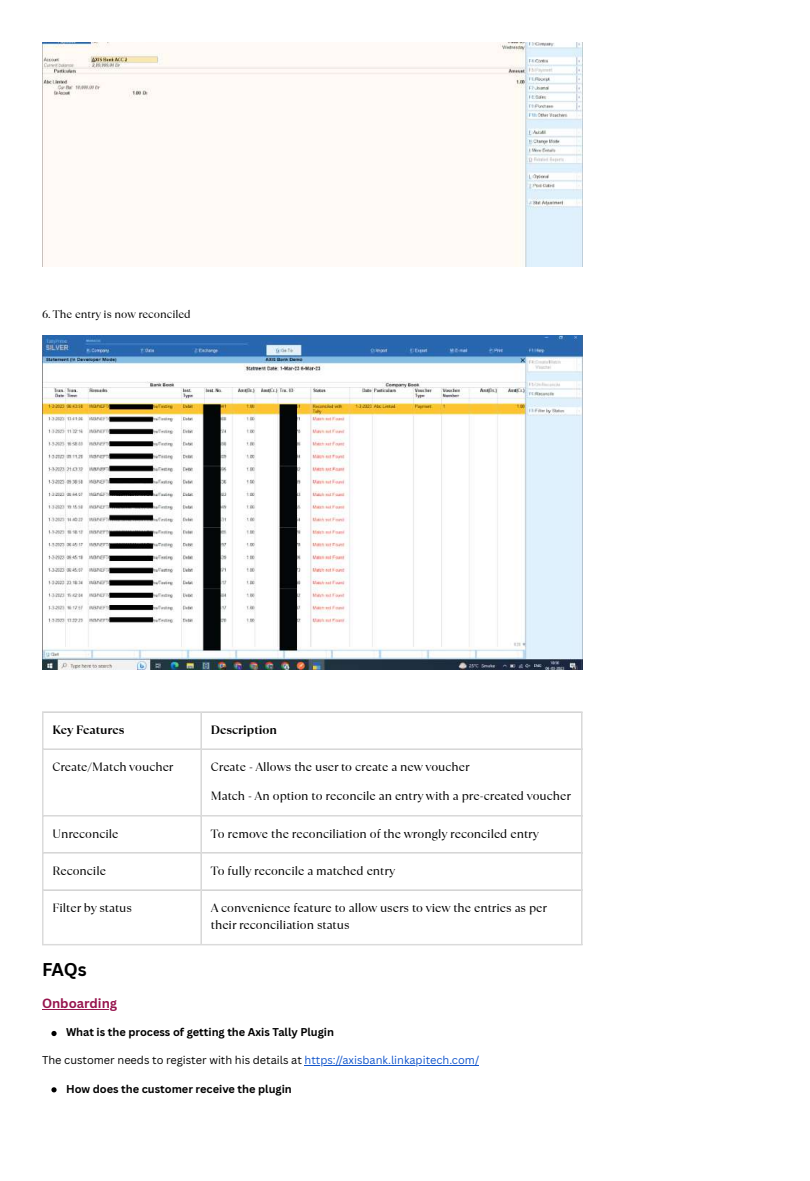
<style>
.page{position:relative;width:810px;height:1181px;background:#fff}
.page>*{position:absolute;margin:0;border:0;box-sizing:border-box;transform-origin:0 0}
.t1{font:700 18px "Canva Sans";color:#000}
.t2{font:700 13.05px "Canva Sans";color:#97144d}
.t3{font:12px/17.2px "TT Ramillas";color:#000}
.t4{font:700 12px "TT Ramillas";color:#000}
.t5{font:700 10.95px "Canva Sans";color:#000}
.t6{font:10.95px "Canva Sans";color:#000}
.t7{font:10.95px "TT Ramillas";color:#000}
.s1{color:#15c}
</style>
<div class="page">
<hr style="left:42px;top:1008px;width:75px;height:1px;background:#97144d">
<hr style="left:305px;top:1065px;width:174px;height:1px;background:#15c">
<img style="left:42px;top:42px;width:541px;height:224px">
<img style="left:42px;top:336px;width:541px;height:334px">
<hr style="left:42px;top:712px;width:2px;height:231px;background:#dbdbdb">
<hr style="left:200px;top:712px;width:2px;height:231px;background:#dbdbdb">
<hr style="left:581px;top:712px;width:2px;height:231px;background:#dbdbdb">
<hr style="left:42px;top:711px;width:541px;height:1px;background:#dbdbdb">
<hr style="left:42px;top:748px;width:541px;height:2px;background:#dbdbdb">
<hr style="left:42px;top:815px;width:541px;height:1px;background:#dbdbdb">
<hr style="left:42px;top:852px;width:541px;height:1px;background:#dbdbdb">
<hr style="left:42px;top:889px;width:541px;height:1px;background:#dbdbdb">
<hr style="left:42px;top:943px;width:541px;height:2px;background:#dbdbdb">
<svg style="left:51px;top:1031px;width:6px;height:5px"></svg>
<svg style="left:51px;top:1087px;width:6px;height:5px"></svg>
<p class="t7" style="left:42px;top:307px;width:150px">6. The entry is now reconciled</p>
<p class="t4" style="left:53px;top:721px;width:74px">Key Features</p>
<p class="t4" style="left:211px;top:721px;width:68px">Description</p>
<p class="t3" style="left:53px;top:758px;width:123px">Create/Match voucher</p>
<p class="t3" style="left:211px;top:758px;width:260px">Create - Allows the user to create a new voucher</p>
<p class="t3" style="left:211px;top:787px;width:362px">Match - An option to reconcile an entry with a pre-created voucher</p>
<p class="t3" style="left:53px;top:824px;width:67px">Unreconcile</p>
<p class="t3" style="left:211px;top:824px;width:329px">To remove the reconciliation of the wrongly reconciled entry</p>
<p class="t3" style="left:53px;top:862px;width:55px">Reconcile</p>
<p class="t3" style="left:211px;top:862px;width:186px">To fully reconcile a matched entry</p>
<p class="t3" style="left:53px;top:899px;width:81px">Filter by status</p>
<p class="t3" style="left:211px;top:899px;width:338px">A convenience feature to allow users to view the entries as per their reconciliation status</p>
<h1 class="t1" style="left:42px;top:956px;width:46px">FAQs</h1>
<p class="t2" style="left:42px;top:994px;width:77px">Onboarding</p>
<p class="t5" style="left:66px;top:1024px;width:270px">What is the process of getting the Axis Tally Plugin</p>
<p class="t6" style="left:42px;top:1052px;width:439px">The customer needs to register with his details at <span class="s1">https://axisbank.linkapitech.com/</span></p>
<p class="t5" style="left:66px;top:1081px;width:227px">How does the customer receive the plugin</p>
</div>
